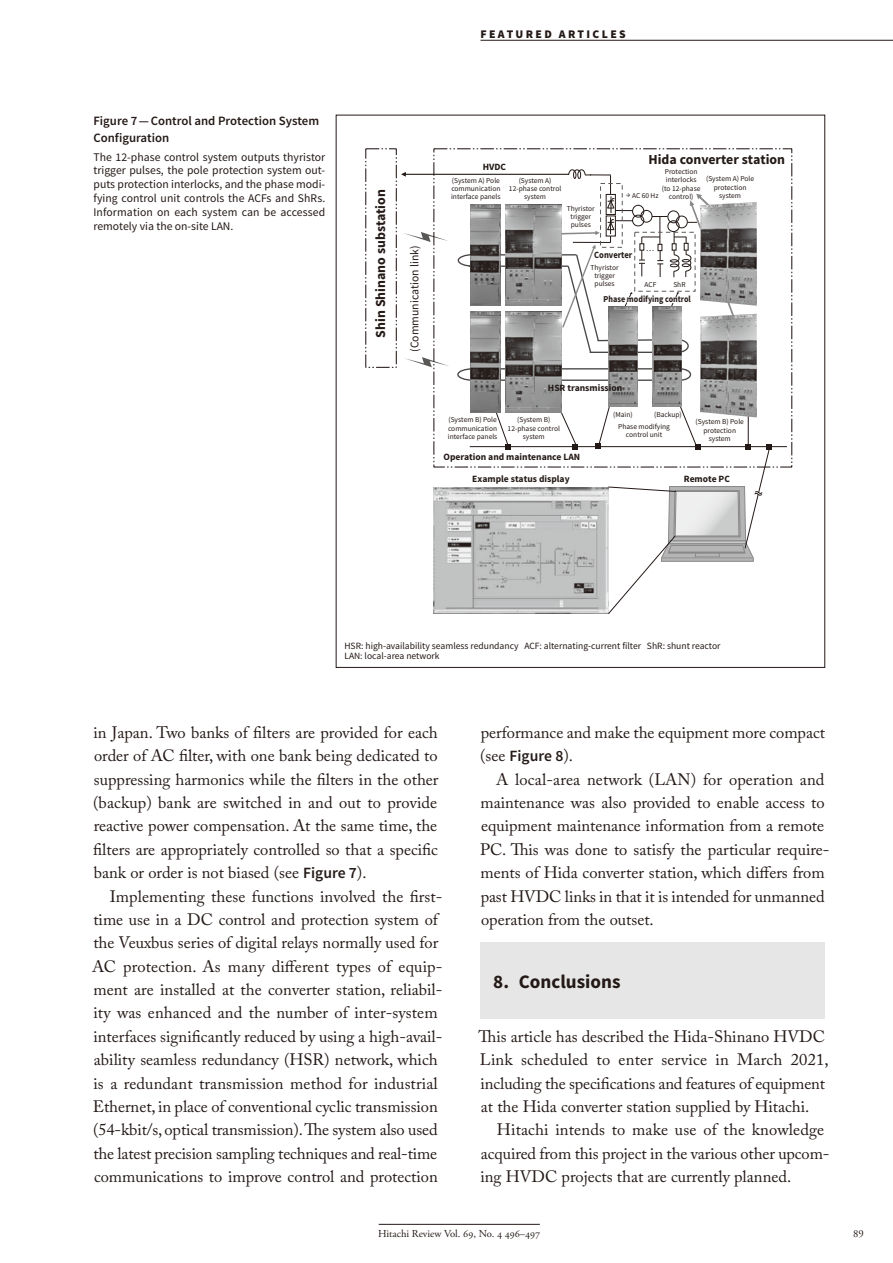
<style>
.page{position:relative;width:893px;height:1263px;background:#fff}
.page>*{position:absolute;margin:0;border:0;box-sizing:border-box;transform-origin:0 0}
.t1{font:700 19.2px "Source Sans Pro";color:#231916}
.t2{font:16.5px/23.4px "Adobe Caslon Pro";color:#231916}
.t3{font:600 15.6px "Source Sans Pro";color:#231916}
.t4{font:700 13.8px "Source Sans Pro";color:#231916}
.t5{font:600 12.75px/17px "Source Sans Pro";color:#231916}
.t6{font:11.7px/13.8px "Source Sans Pro";color:#231916;text-align:justify}
.t7{font:900 11.7px "Source Sans Pro";letter-spacing:.2em;color:#231916}
.t8{font:10.65px "Adobe Garamond Pro";color:#231916}
.t9{font:9.6px/10.6px "Source Sans Pro";color:#231916}
.t10{font:700 9.6px "Source Sans Pro";color:#231916}
.t11{font:700 9.6px "Source Sans Pro";color:#231916;scale:.9 1}
.t12{font:700 9px "Source Sans Pro";color:#231916;scale:.9 1}
.t13{font:8.55px "Source Sans Pro";color:#231916}
.t14{font:7.5px/8.2px "Source Sans Pro";color:#231916;text-align:center}
.s1{font-family:"Source Sans Pro";font-weight:600;font-size:15.6px}
.s2{font-family:"Adobe Caslon Pro";font-weight:400;font-size:16.5px}
.s3{color:#fff}
</style>
<div class="page">
<hr style="left:379px;top:1224px;width:161px;height:1px;background:#231916">
<hr style="left:480px;top:40px;width:412px;height:1px;background:#231916">
<div style="left:480px;top:942px;width:345px;height:76px;background:#e6e6e7"></div>
<div style="left:457px;top:368px;width:32px;height:13px;border:1px solid #4a4746;border-radius:50%"></div>
<hr style="left:473px;top:368px;width:207px;height:2px;background:#4a4746">
<hr style="left:473px;top:380px;width:207px;height:1px;background:#4a4746">
<div style="left:668px;top:368px;width:23px;height:13px;border:1px solid #4a4746;border-radius:50%"></div>
<img style="left:470px;top:367px;width:30px;height:45px">
<img style="left:506px;top:367px;width:56px;height:45px">
<img style="left:609px;top:367px;width:28px;height:27px">
<img style="left:653px;top:367px;width:28px;height:27px">
<img style="left:736px;top:202px;width:21px;height:104px">
<img style="left:700px;top:314px;width:57px;height:80px">
<img style="left:434px;top:487px;width:161px;height:127px">
<hr style="left:470px;top:446px;width:317px;height:1px;background:#231916">
<svg style="left:491px;top:398px;width:20px;height:51px"></svg>
<svg style="left:556px;top:402px;width:22px;height:48px"></svg>
<div style="left:365px;top:148px;width:32px;height:220px;border:1px dashed #231916"></div>
<svg style="left:595px;top:394px;width:176px;height:220px"></svg>
<svg style="left:401px;top:165px;width:335px;height:202px"></svg>
<p class="t5" style="left:94px;top:114px;width:227px">Figure 7 — Control and Protection System<br>Configuration</p>
<p class="t6" style="left:94px;top:151px;width:233px">The 12-phase control system outputs thyristor trigger pulses, the pole protection system out&shy;puts protection interlocks, and the phase modi&shy;fying control unit controls the ACFs and ShRs.<br>Information on each system can be accessed remotely via the on-site LAN.</p>
<p class="t7" style="left:480px;top:27px;width:147px">FEATURED ARTICLES</p>
<p class="t4" style="left:375px;top:338px;width:150px;rotate:-90deg">Shin Shinano substation</p>
<p class="t6" style="left:409px;top:352px;width:108px;rotate:-90deg">(Communication link)</p>
<p class="t10" style="left:483px;top:163px;width:25px">HVDC</p>
<p class="t14" style="left:451px;top:177px;width:51px;text-align:justify">(System A) Pole communication interface panels</p>
<p class="t14" style="left:509px;top:177px;width:54px">(System A)<br>12-phase control system</p>
<p class="t14" style="left:567px;top:205px;width:30px">Thyristor trigger pulses</p>
<p class="t4" style="left:648px;top:155px;width:138px">Hida converter station</p>
<p class="t14" style="left:662px;top:168px;width:40px">Protection interlocks (to 12-phase control)</p>
<p class="t14" style="left:706px;top:175px;width:50px">(System A) Pole protection system</p>
<p class="t14" style="left:626px;top:192px;width:34px">→ AC 60 Hz</p>
<p class="t11" style="left:594px;top:251px;width:44px">Converter</p>
<p class="t14" style="left:591px;top:264px;width:30px">Thyristor trigger pulses</p>
<p class="t13" style="left:646px;top:245px;width:10px">…</p>
<p class="t14" style="left:645px;top:281px;width:13px">ACF</p>
<p class="t14" style="left:673px;top:281px;width:14px">ShR</p>
<p class="t12" style="left:604px;top:296px;width:98px">Phase modifying control</p>
<p class="t10" style="left:548px;top:385px;width:76px">HSR transmission</p>
<p class="t14" style="left:618px;top:409px;width:65px;line-height:11.7px;text-align:left;text-indent:36px">(Backup)<br>Phase modifying</p>
<p class="t14" style="left:626px;top:431px;width:38px">control unit</p>
<p class="t14" style="left:613px;top:411px;width:21px">(Main)</p>
<p class="t14" style="left:508px;top:416px;width:54px">(System B)<br>12-phase control system</p>
<p class="t14" style="left:448px;top:416px;width:51px;text-align:justify">(System B) Pole communication interface panels</p>
<p class="t10" style="left:443px;top:453px;width:138px">Operation and maintenance LAN</p>
<p class="t10" style="left:472px;top:475px;width:99px">Example status display</p>
<p class="t10" style="left:684px;top:475px;width:48px">Remote PC</p>
<p class="t14" style="left:695px;top:418px;width:50px">(System B) Pole protection system</p>
<p class="t9" style="left:344px;top:641px;width:378px">HSR: high-availability seamless redundancy ACF: alternating-current filter ShR: shunt reactor<br>LAN: local-area network</p>
<p class="t2" style="left:93px;top:722px;width:347px;text-align:justify">in Japan. Two banks of filters are provided for each order of AC filter, with one bank being dedicated to suppressing harmonics while the filters in the other (backup) bank are switched in and out to provide reactive power compensation. At the same time, the filters are appropriately controlled so that a specific bank or order is not biased (see <span class="s1">Figure 7</span>).</p>
<p class="t2" style="left:92px;top:886px;width:352px;text-indent:18px">Implementing these functions involved the first&shy;time use in a DC control and protection system of the Veuxbus series of digital relays normally used for AC protection. As many different types of equip&shy;ment are installed at the converter station, reliabil&shy;ity was enhanced and the number of inter-system interfaces significantly reduced by using a high-avail&shy;ability seamless redundancy (HSR) network, which is a redundant transmission method for industrial Ethernet, in place of conventional cyclic transmission (54-kbit/s, optical transmission). The system also used the latest precision sampling techniques and real-time communications to improve control and protection</p>
<p class="t2" style="left:481px;top:722px;width:346px">performance and make the equipment more compact</p>
<p class="t3" style="left:480px;top:750px;width:94px"><span class="s2">(see</span> Figure 8<span class="s2">).</span></p>
<p class="t2" style="left:480px;top:769px;width:351px;text-indent:16px">A local-area network (LAN) for operation and maintenance was also provided to enable access to equipment maintenance information from a remote PC. This was done to satisfy the particular require&shy;ments of Hida converter station, which differs from past HVDC links in that it is intended for unmanned operation from the outset.</p>
<p class="t1" style="left:493px;top:970px;width:129px">8. Conclusions</p>
<p class="t2" style="left:479px;top:1026px;width:352px">This article has described the Hida-Shinano HVDC Link scheduled to enter service in March 2021, including the specifications and features of equipment at the Hida converter station supplied by Hitachi.</p>
<p class="t2" style="left:480px;top:1120px;width:351px;text-indent:16px">Hitachi intends to make use of the knowledge acquired from this project in the various other upcom&shy;ing HVDC projects that are currently planned.</p>
<p class="t8" style="left:378px;top:1228px;width:164px">Hitachi Review Vol. 69, No. 4 496–497</p>
<p class="t8" style="left:853px;top:1228px;width:15px">89<span class="s3">.</span></p>
</div>
